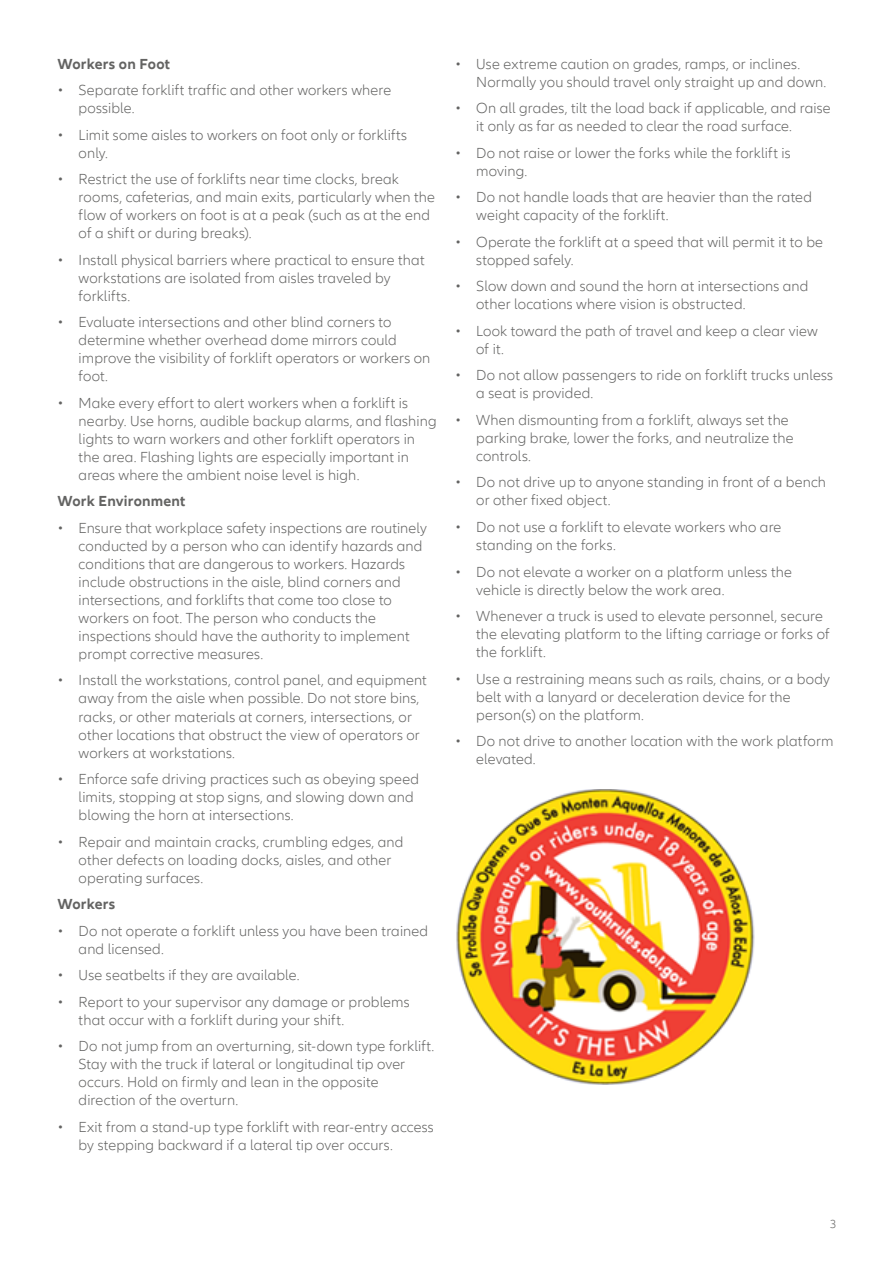
<style>
.page{position:relative;width:893px;height:1263px;background:#fff}
.page>*{position:absolute;margin:0;border:0;box-sizing:border-box;transform-origin:0 0}
.t1{font:300 15px/18px "Allianz Neo";letter-spacing:.01em;color:#636362}
.t2{font:700 15px "Allianz Neo";letter-spacing:.015em;color:#636362}
.t3{font:300 12px "Allianz Neo";color:#636362}
</style>
<div class="page">
<img style="left:456px;top:789px;width:299px;height:296px">
<p class="t2" style="left:57px;top:55px;width:114px">Workers on Foot</p>
<p class="t1" style="left:79px;top:82px;width:314px;text-indent:-21px">• Separate forklift traffic and other workers where possible.</p>
<p class="t1" style="left:79px;top:126px;width:330px;text-indent:-21px">• Limit some aisles to workers on foot only or forklifts only.</p>
<p class="t1" style="left:79px;top:171px;width:358px;text-indent:-21px">• Restrict the use of forklifts near time clocks, break rooms, cafeterias, and main exits, particularly when the flow of workers on foot is at a peak (such as at the end of a shift or during breaks).</p>
<p class="t1" style="left:79px;top:251px;width:347px;text-indent:-21px">• Install physical barriers where practical to ensure that workstations are isolated from aisles traveled by forklifts.</p>
<p class="t1" style="left:79px;top:314px;width:353px;text-indent:-21px">• Evaluate intersections and other blind corners to determine whether overhead dome mirrors could improve the visibility of forklift operators or workers on foot.</p>
<p class="t1" style="left:79px;top:394px;width:359px;text-indent:-21px">• Make every effort to alert workers when a forklift is nearby. Use horns, audible backup alarms, and flashing lights to warn workers and other forklift operators in the area. Flashing lights are especially important in areas where the ambient noise level is high.</p>
<p class="t2" style="left:57px;top:493px;width:130px">Work Environment</p>
<p class="t1" style="left:79px;top:519px;width:350px;text-indent:-21px">• Ensure that workplace safety inspections are routinely conducted by a person who can identify hazards and conditions that are dangerous to workers. Hazards include obstructions in the aisle, blind corners and intersections, and forklifts that come too close to workers on foot. The person who conducts the inspections should have the authority to implement prompt corrective measures.</p>
<p class="t1" style="left:79px;top:672px;width:350px;text-indent:-21px">• Install the workstations, control panel, and equipment away from the aisle when possible. Do not store bins, racks, or other materials at corners, intersections, or other locations that obstruct the view of operators or workers at workstations.</p>
<p class="t1" style="left:79px;top:770px;width:342px;text-indent:-21px">• Enforce safe driving practices such as obeying speed limits, stopping at stop signs, and slowing down and blowing the horn at intersections.</p>
<p class="t1" style="left:79px;top:833px;width:326px;text-indent:-21px">• Repair and maintain cracks, crumbling edges, and other defects on loading docks, aisles, and other operating surfaces.</p>
<p class="t2" style="left:57px;top:895px;width:59px">Workers</p>
<p class="t1" style="left:79px;top:922px;width:351px;text-indent:-21px">• Do not operate a forklift unless you have been trained and licensed.</p>
<p class="t1" style="left:57px;top:966px;width:244px">• Use seatbelts if they are available.</p>
<p class="t1" style="left:79px;top:993px;width:332px;text-indent:-21px">• Report to your supervisor any damage or problems that occur with a forklift during your shift.</p>
<p class="t1" style="left:79px;top:1037px;width:357px;text-indent:-21px">• Do not jump from an overturning, sit-down type forklift.<br>Stay with the truck if lateral or longitudinal tip over occurs. Hold on firmly and lean in the opposite direction of the overturn.</p>
<p class="t1" style="left:79px;top:1118px;width:357px;text-indent:-21px">• Exit from a stand-up type forklift with rear-entry access by stepping backward if a lateral tip over occurs.</p>
<p class="t1" style="left:476px;top:55px;width:352px;text-indent:-21px">• Use extreme caution on grades, ramps, or inclines.<br>Normally you should travel only straight up and down.</p>
<p class="t1" style="left:476px;top:100px;width:356px;text-indent:-21px">• On all grades, tilt the load back if applicable, and raise it only as far as needed to clear the road surface.</p>
<p class="t1" style="left:476px;top:144px;width:316px;text-indent:-21px">• Do not raise or lower the forks while the forklift is moving.</p>
<p class="t1" style="left:476px;top:189px;width:337px;text-indent:-21px">• Do not handle loads that are heavier than the rated weight capacity of the forklift.</p>
<p class="t1" style="left:476px;top:233px;width:348px;text-indent:-21px">• Operate the forklift at a speed that will permit it to be stopped safely.</p>
<p class="t1" style="left:476px;top:278px;width:334px;text-indent:-21px">• Slow down and sound the horn at intersections and other locations where vision is obstructed.</p>
<p class="t1" style="left:476px;top:322px;width:343px;text-indent:-21px">• Look toward the path of travel and keep a clear view of it.</p>
<p class="t1" style="left:476px;top:367px;width:358px;text-indent:-21px">• Do not allow passengers to ride on forklift trucks unless a seat is provided.</p>
<p class="t1" style="left:476px;top:411px;width:319px;text-indent:-21px">• When dismounting from a forklift, always set the parking brake, lower the forks, and neutralize the controls.</p>
<p class="t1" style="left:476px;top:474px;width:351px;text-indent:-21px">• Do not drive up to anyone standing in front of a bench or other fixed object.</p>
<p class="t1" style="left:476px;top:518px;width:307px;text-indent:-21px">• Do not use a forklift to elevate workers who are standing on the forks.</p>
<p class="t1" style="left:476px;top:563px;width:317px;text-indent:-21px">• Do not elevate a worker on a platform unless the vehicle is directly below the work area.</p>
<p class="t1" style="left:476px;top:607px;width:355px;text-indent:-21px">• Whenever a truck is used to elevate personnel, secure the elevating platform to the lifting carriage or forks of the forklift.</p>
<p class="t1" style="left:476px;top:670px;width:355px;text-indent:-21px">• Use a restraining means such as rails, chains, or a body belt with a lanyard or deceleration device for the person(s) on the platform.</p>
<p class="t1" style="left:476px;top:732px;width:359px;text-indent:-21px">• Do not drive to another location with the work platform elevated.</p>
<p class="t3" style="left:830px;top:1217px;width:8px">3</p>
</div>
